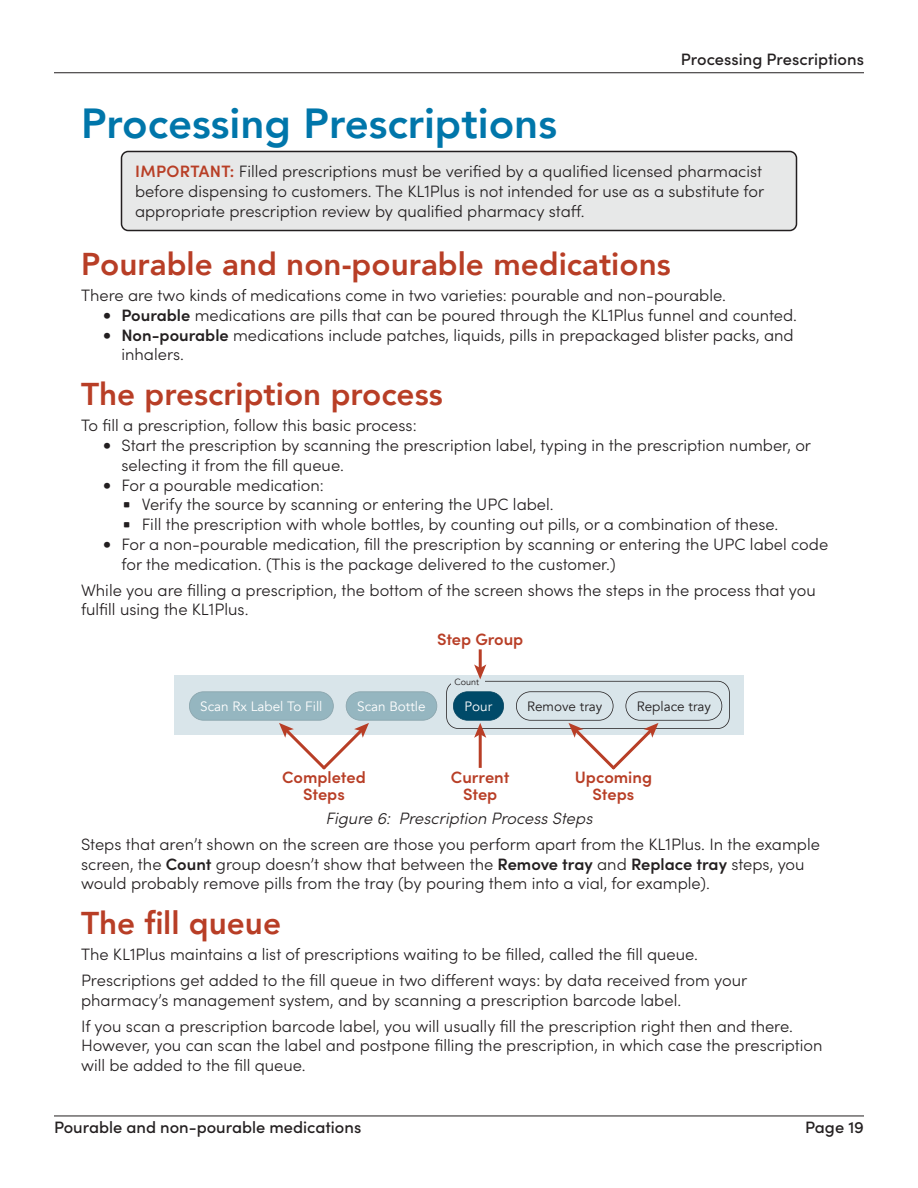
<style>
.page{position:relative;width:918px;height:1188px;background:#fff}
.page>*{position:absolute;margin:0;border:0;box-sizing:border-box;transform-origin:0 0}
.t1{font:800 42px "Avenir";color:#0076aa}
.t2{font:800 31.5px "Avenir";color:#b83e26}
.Body_EOS{font:300 16.5px/19.8px "Sofia Pro";color:#231f20}
.Body{font:300 16.5px/19.8px "Sofia Pro";color:#231f20}
.Sidebar_one-liner_END_OF_SECTION{font:300 16.5px/19.8px "Sofia Pro";color:#231f20}
.List_Lead{font:300 16.5px "Sofia Pro";color:#231f20}
.t3{font:500 16.5px "Sofia Pro";color:#231f20}
.t4{font:600 16.5px/16.5px "Sofia Pro";color:#b83e26;text-align:center}
.t5{font:italic 300 16.5px "Sofia Pro";color:#231f20}
.t6{font:13.5px "Avenir";color:#fff}
.t7{font:13.5px "Avenir";color:#231f20}
.t8{font:9px "Avenir";color:#231f20}
.s1{font-weight:600;color:#b83e26}
.s2{font-size:17.1px}
.s3{font-weight:600}
</style>
<div class="page">
<hr style="left:54px;top:1116px;width:810px;height:1px;background:#231f20">
<hr style="left:54px;top:72px;width:810px;height:1px;background:#231f20">
<div style="left:122px;top:151px;width:674px;height:80px;background:#e7e8e8;border-radius:7px"></div>
<div style="left:121px;top:151px;width:676px;height:80px;border:2px solid #231f20;border-radius:7px"></div>
<div style="left:174px;top:675px;width:570px;height:60px;background:#d9e5ea"></div>
<hr style="left:479px;top:649px;width:3px;height:20px;background:#b83e26">
<svg style="left:446px;top:664px;width:284px;height:106px"></svg>
<svg style="left:189px;top:691px;width:248px;height:79px"></svg>
<p class="t3" style="left:681px;top:47px;width:185px">Processing Prescriptions</p>
<h1 class="t1" style="left:81px;top:90px;width:478px">Processing Prescriptions</h1>
<p class="Sidebar_one-liner_END_OF_SECTION" style="left:135px;top:160px;width:631px"><span class="s1">IMPORTANT:</span> Filled prescriptions must be verified by a qualified licensed pharmacist before dispensing to customers. The KL<span class="s2">1</span>Plus is not intended for use as a substitute for appropriate prescription review by qualified pharmacy staff.</p>
<h2 class="t2" style="left:81px;top:240px;width:591px">Pourable and non-pourable medications</h2>
<p class="List_Lead" style="left:81px;top:283px;width:646px">There are two kinds of medications come in two varieties: pourable and non-pourable.</p>
<p class="Body_EOS" style="left:122px;top:304px;width:677px"><span class="s3">Pourable</span> medications are pills that can be poured through the KL<span class="s2">1</span>Plus funnel and counted.</p>
<p class="Body_EOS" style="left:122px;top:324px;width:674px"><span class="s3">Non-pourable</span> medications include patches, liquids, pills in prepackaged blister packs, and inhalers.</p>
<h2 class="t2" style="left:81px;top:370px;width:363px">The prescription process</h2>
<p class="List_Lead" style="left:81px;top:413px;width:337px">To fill a prescription, follow this basic process:</p>
<p class="Body_EOS" style="left:122px;top:434px;width:691px">Start the prescription by scanning the prescription label, typing in the prescription number, or selecting it from the fill queue.</p>
<p class="Body_EOS" style="left:122px;top:474px;width:204px">For a pourable medication:</p>
<p class="Body_EOS" style="left:124px;top:494px;width:431px">■ Verify the source by scanning or entering the UPC label.</p>
<p class="Body_EOS" style="left:124px;top:514px;width:656px">■ Fill the prescription with whole bottles, by counting out pills, or a combination of these.</p>
<p class="Body_EOS" style="left:122px;top:533px;width:708px">For a non-pourable medication, fill the prescription by scanning or entering the UPC label code for the medication. (This is the package delivered to the customer.)</p>
<p class="Body" style="left:81px;top:579px;width:736px">While you are filling a prescription, the bottom of the screen shows the steps in the process that you fulfill using the KL<span class="s2">1</span>Plus.</p>
<p class="t4" style="left:437px;top:630px;width:88px">Step Group</p>
<p class="t6" style="left:200px;top:698px;width:124px">Scan Rx Label To Fill</p>
<p class="t6" style="left:357px;top:698px;width:70px">Scan Bottle</p>
<p class="t4" style="left:282px;top:768px;width:85px">Completed<br>Steps</p>
<p class="t8" style="left:454px;top:677px;width:26px">Count</p>
<p class="t6" style="left:465px;top:698px;width:29px">Pour</p>
<p class="t7" style="left:527px;top:698px;width:77px">Remove tray</p>
<p class="t7" style="left:637px;top:698px;width:76px">Replace tray</p>
<p class="t4" style="left:451px;top:768px;width:60px">Current<br>Step</p>
<p class="t4" style="left:575px;top:768px;width:79px">Upcoming<br>Steps</p>
<p class="t5" style="left:326px;top:806px;width:268px">Figure 6: Prescription Process Steps</p>
<p class="Body_EOS" style="left:81px;top:833px;width:740px">Steps that aren’t shown on the screen are those you perform apart from the KL<span class="s2">1</span>Plus. In the example screen, the <span class="s3">Count</span> group doesn’t show that between the <span class="s3">Remove tray</span> and <span class="s3">Replace tray</span> steps, you would probably remove pills from the tray (by pouring them into a vial, for example).</p>
<h2 class="t2" style="left:81px;top:899px;width:202px">The fill queue</h2>
<p class="Body" style="left:81px;top:944px;width:619px">The KL<span class="s2">1</span>Plus maintains a list of prescriptions waiting to be filled, called the fill queue.</p>
<p class="Body" style="left:81px;top:969px;width:668px">Prescriptions get added to the fill queue in two different ways: by data received from your pharmacy’s management system, and by scanning a prescription barcode label.</p>
<p class="Body" style="left:81px;top:1015px;width:743px">If you scan a prescription barcode label, you will usually fill the prescription right then and there.<br>However, you can scan the label and postpone filling the prescription, in which case the prescription will be added to the fill queue.</p>
<p class="t3" style="left:54px;top:1115px;width:309px">Pourable and non-pourable medications</p>
<p class="t3" style="left:805px;top:1115px;width:60px">Page 19</p>
</div>
